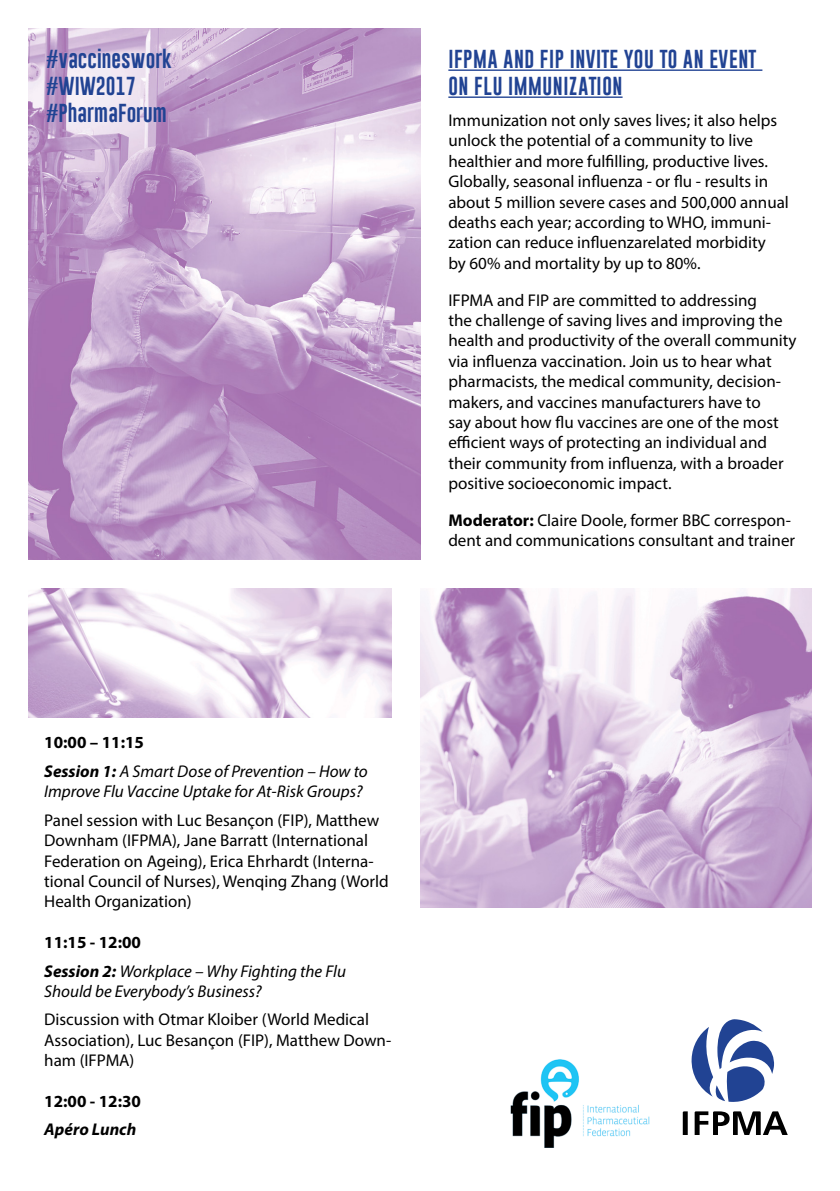
<style>
.page{position:relative;width:840px;height:1191px;background:#fff}
.page>*{position:absolute;margin:0;border:0;box-sizing:border-box;transform-origin:0 0}
.t1{font:19px/27px "Gobold Lowplus";letter-spacing:.03em;color:#214393}
.t2{font:19px/27px "Gobold Lowplus";color:#214393}
.t3{font:17px/20.4px "Myriad Pro";color:#000}
.t4{font:italic 17px/28.4px "Myriad Pro";color:#000}
.t5{font:700 17px "Myriad Pro";color:#000}
.t6{font:italic 700 17px "Myriad Pro";color:#000}
.s1{font-weight:700}
.s2{font-weight:700;font-style:normal}
</style>
<div class="page">
<svg style="left:691px;top:1019px;width:83px;height:83px"></svg>
<svg style="left:682px;top:1111px;width:5px;height:24px"></svg>
<svg style="left:694px;top:1111px;width:93px;height:24px"></svg>
<img style="left:28px;top:588px;width:363px;height:129px">
<img style="left:28px;top:28px;width:392px;height:532px">
<img style="left:420px;top:588px;width:391px;height:319px">
<hr style="left:448px;top:69px;width:314px;height:2px;background:#214393">
<hr style="left:448px;top:96px;width:174px;height:2px;background:#214393">
<img style="left:510px;top:1059px;width:140px;height:88px">
<p class="t2" style="left:46px;top:47px;width:127px">#vaccineswork #WIW2017 #PharmaForum</p>
<p class="t1" style="left:448px;top:47px;width:310px">IFPMA AND FIP INVITE YOU TO AN EVENT<br>ON FLU IMMUNIZATION</p>
<p class="t3" style="left:448px;top:110px;width:342px">Immunization not only saves lives; it also helps unlock the potential of a community to live healthier and more fulfilling, productive lives.<br>Globally, seasonal influenza - or flu - results in about 5 million severe cases and 500,000 annual deaths each year; according to WHO, immuni&shy;zation can reduce influenzarelated morbidity<br>by 60% and mortality by up to 80%.</p>
<p class="t3" style="left:448px;top:289px;width:349px">IFPMA and FIP are committed to addressing<br>the challenge of saving lives and improving the health and productivity of the overall community via influenza vaccination. Join us to hear what pharmacists, the medical community, decision&shy;makers, and vaccines manufacturers have to<br>say about how flu vaccines are one of the most efficient ways of protecting an individual and their community from influenza, with a broader positive socioeconomic impact.</p>
<p class="t3" style="left:448px;top:510px;width:348px"><span class="s1">Moderator:</span> Claire Doole, former BBC correspon&shy;dent and communications consultant and trainer</p>
<p class="t4" style="left:44px;top:728px;width:325px"><span class="s2">10:00 – 11:15<br></span><span class="s1">Session 1:</span> A Smart Dose of Prevention – How to</p>
<p class="t4" style="left:44px;top:777px;width:319px">Improve Flu Vaccine Uptake for At-Risk Groups?</p>
<p class="t3" style="left:44px;top:809px;width:346px">Panel session with Luc Besançon (FIP), Matthew Downham (IFPMA), Jane Barratt (International Federation on Ageing), Erica Ehrhardt (Interna&shy;tional Council of Nurses), Wenqing Zhang (World Health Organization)</p>
<p class="t4" style="left:44px;top:928px;width:303px"><span class="s2">11:15 - 12:00<br></span><span class="s1">Session 2:</span> Workplace – Why Fighting the Flu</p>
<p class="t4" style="left:44px;top:976px;width:219px">Should be Everybody’s Business?</p>
<p class="t3" style="left:44px;top:1009px;width:348px">Discussion with Otmar Kloiber (World Medical<br>Association), Luc Besançon (FIP), Matthew Down&shy;ham (IFPMA)</p>
<p class="t5" style="left:44px;top:1090px;width:98px">12:00 - 12:30</p>
<p class="t6" style="left:44px;top:1118px;width:93px">Apéro Lunch</p>
</div>
